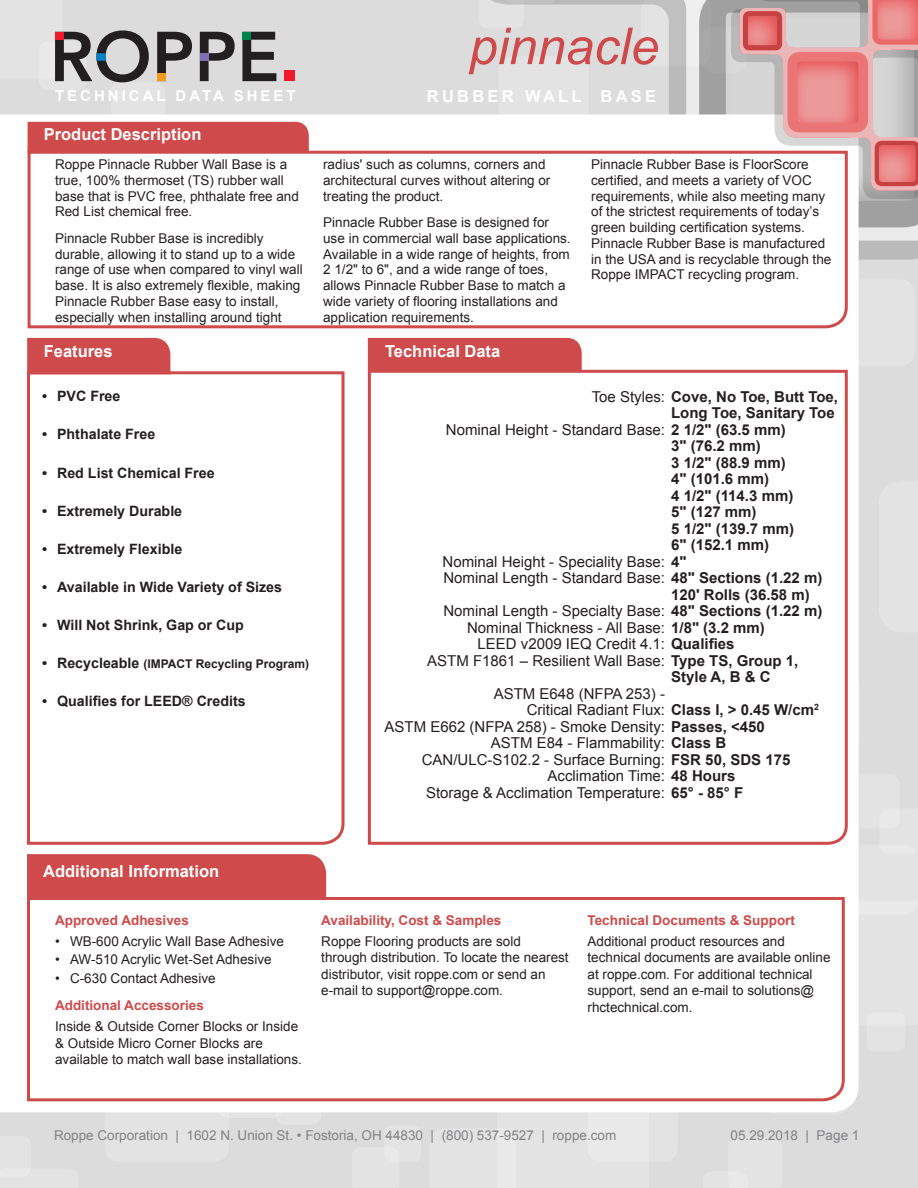
<style>
.page{position:relative;width:918px;height:1188px;background:#dddcdc}
.page>*{position:absolute;margin:0;border:0;box-sizing:border-box;transform-origin:0 0}
.t1{font:italic 51px "Arial";color:#ce4a4b}
.ROPP_SectionHeadingW{font:700 16.5px "Arial";color:#fff}
.ROPP_SectionHeadingW-2{font:700 16.5px "Arial";letter-spacing:.2em;color:#fff}
.t2{font:15px/16.5px "Arial";color:#231f20}
.t3{font:700 15px/16.5px "Arial";color:#231f20;text-align:right}
.t4{font:700 15px "Arial";letter-spacing:.2em;color:#fff}
.t5{font:700 14.25px "Arial";color:#231f20}
.ROPP_BodyText{font:13.5px/15.8px "Arial";color:#231f20}
.ROPP_Text_Subhead2{font:700 13.5px "Arial";color:#ce4a4b}
.t6{font:13.5px "Arial";color:#818285}
.t7{font:700 12px "Arial";color:#231f20}
.s1{font-size:14.25px}
.s2{font-weight:400}
.s3{font-weight:700}
</style>
<div class="page">
<div style="left:848px;top:845px;width:70px;height:69px;background:#e4e3e3;border-radius:14px"></div>
<div style="left:867px;top:1013px;width:38px;height:38px;background:#e4e3e3;border-radius:8px"></div>
<div style="left:845px;top:774px;width:55px;height:54px;background:#e4e3e3;border-radius:10px"></div>
<div style="left:587px;top:1075px;width:91px;height:87px;background:#e4e3e3;border-radius:14px"></div>
<div style="left:111px;top:82px;width:54px;height:54px;background:#e4e3e3;border-radius:10px"></div>
<div style="left:39px;top:41px;width:47px;height:49px;background:#e4e3e3;border-radius:10px"></div>
<div style="left:104px;top:1037px;width:125px;height:125px;background:#e4e3e3;border-radius:14px"></div>
<svg style="left:430px;top:1112px;width:219px;height:76px"></svg>
<div style="left:215px;top:1048px;width:70px;height:70px;background:#e4e3e3;border-radius:14px"></div>
<div style="left:276px;top:1079px;width:45px;height:46px;background:#e4e3e3;border-radius:10px"></div>
<div style="left:384px;top:1125px;width:37px;height:37px;background:#e4e3e3;border-radius:8px"></div>
<svg style="left:728px;top:1171px;width:20px;height:17px"></svg>
<svg style="left:0;top:1169px;width:31px;height:8px"></svg>
<div style="left:0;top:114px;width:859px;height:998px;background:#fff"></div>
<svg style="left:641px;top:0;width:277px;height:281px"></svg>
<div style="left:877px;top:143px;width:40px;height:40px;background:#231f20;opacity:.5"></div>
<svg style="left:157px;top:32px;width:35px;height:42px"></svg>
<div style="left:157px;top:74px;width:9px;height:7px;background:#f7981d"></div>
<svg style="left:200px;top:32px;width:35px;height:49px"></svg>
<div style="left:200px;top:53px;width:9px;height:8px;background:#7d70b3"></div>
<svg style="left:242px;top:32px;width:34px;height:49px"></svg>
<div style="left:242px;top:32px;width:9px;height:8px;background:#008348"></div>
<div style="left:284px;top:70px;width:11px;height:11px;background:#ee1b2c"></div>
<svg style="left:39px;top:30px;width:110px;height:52px"></svg>
<div style="left:26px;top:149px;width:823px;height:181px;background:#fff"></div>
<div style="left:26px;top:370px;width:320px;height:476px;background:#fff"></div>
<div style="left:28px;top:122px;width:281px;height:31px;background:#ce4a4b"></div>
<svg style="left:0;top:338px;width:170px;height:41px;background:#da7879"></svg>
<div style="left:368px;top:338px;width:214px;height:30px;background:#ce4a4b"></div>
<div style="left:366px;top:368px;width:483px;height:478px;background:#fff"></div>
<div style="left:26px;top:895px;width:820px;height:208px;background:#fff"></div>
<svg style="left:0;top:787px;width:326px;height:110px;background:#ecb9ba"></svg>
<p class="t1" style="left:469px;top:13px;width:191px">pinnacle</p>
<p class="t4" style="left:55px;top:85px;width:242px">TECHNICAL DATA SHEET</p>
<p class="ROPP_SectionHeadingW-2" style="left:427px;top:85px;width:231px">RUBBER WALL BASE</p>
<p class="ROPP_SectionHeadingW" style="left:44px;top:122px;width:159px">Product Description</p>
<p class="ROPP_BodyText" style="left:55px;top:156px;width:245px">Roppe Pinnacle Rubber Wall Base is a true, 100% thermoset (TS) rubber wall base that is PVC free, phthalate free and Red List chemical free.</p>
<p class="ROPP_BodyText" style="left:55px;top:230px;width:249px">Pinnacle Rubber Base is incredibly durable, allowing it to stand up to a wide range of use when compared to vinyl wall base. It is also extremely flexible, making Pinnacle Rubber Base easy to install, especially when installing around tight</p>
<p class="ROPP_SectionHeadingW" style="left:44px;top:340px;width:70px">Features</p>
<p class="t5" style="left:42px;top:386px;width:80px">• PVC Free</p>
<p class="t5" style="left:42px;top:424px;width:115px">• Phthalate Free</p>
<p class="t5" style="left:42px;top:462px;width:174px">• Red List Chemical Free</p>
<p class="t5" style="left:42px;top:501px;width:142px">• Extremely Durable</p>
<p class="t5" style="left:42px;top:539px;width:142px">• Extremely Flexible</p>
<p class="t5" style="left:42px;top:577px;width:242px">• Available in Wide Variety of Sizes</p>
<p class="t5" style="left:42px;top:615px;width:203px">• Will Not Shrink, Gap or Cup</p>
<p class="t7" style="left:42px;top:655px;width:269px"><span class="s1">• Recycleable</span> (IMPACT Recycling Program)</p>
<p class="t5" style="left:42px;top:691px;width:205px">• Qualifies for LEED® Credits</p>
<p class="ROPP_BodyText" style="left:323px;top:156px;width:229px">radius' such as columns, corners and architectural curves without altering or treating the product.</p>
<p class="ROPP_BodyText" style="left:323px;top:215px;width:249px">Pinnacle Rubber Base is designed for use in commercial wall base applications.<br>Available in a wide range of heights, from 2 1/2" to 6", and a wide range of toes, allows Pinnacle Rubber Base to match a wide variety of flooring installations and application requirements.</p>
<p class="ROPP_SectionHeadingW" style="left:385px;top:340px;width:117px">Technical Data</p>
<p class="ROPP_BodyText" style="left:591px;top:156px;width:242px">Pinnacle Rubber Base is FloorScore certified, and meets a variety of VOC requirements, while also meeting many of the strictest requirements of today’s green building certification systems.<br>Pinnacle Rubber Base is manufactured in the USA and is recyclable through the Roppe IMPACT recycling program.</p>
<p class="t3" style="left:592px;top:389px;width:248px"><span class="s2">Toe Styles:</span> Cove, No Toe, Butt Toe,<br>Long Toe, Sanitary Toe</p>
<p class="t2" style="left:446px;top:421px;width:341px">Nominal Height - Standard Base: <span class="s3">2 1/2" (63.5 mm)</span></p>
<p class="t3" style="left:671px;top:438px;width:91px">3" (76.2 mm)</p>
<p class="t3" style="left:671px;top:455px;width:116px">3 1/2" (88.9 mm)</p>
<p class="t3" style="left:671px;top:471px;width:99px">4" (101.6 mm)</p>
<p class="t3" style="left:671px;top:488px;width:124px">4 1/2" (114.3 mm)</p>
<p class="t3" style="left:671px;top:504px;width:87px">5" (127 mm)</p>
<p class="t3" style="left:671px;top:521px;width:124px">5 1/2" (139.7 mm)</p>
<p class="t3" style="left:671px;top:537px;width:99px">6" (152.1 mm)</p>
<p class="t2" style="left:443px;top:553px;width:246px">Nominal Height - Speciality Base: <span class="s3">4"</span></p>
<p class="t2" style="left:443px;top:570px;width:381px">Nominal Length - Standard Base: <span class="s3">48" Sections (1.22 m)</span></p>
<p class="t3" style="left:671px;top:587px;width:140px">120' Rolls (36.58 m)</p>
<p class="t2" style="left:443px;top:603px;width:381px">Nominal Length - Specialty Base: <span class="s3">48" Sections (1.22 m)</span></p>
<p class="t2" style="left:467px;top:619px;width:299px">Nominal Thickness - All Base: <span class="s3">1/8" (3.2 mm)</span></p>
<p class="t2" style="left:478px;top:636px;width:258px">LEED v2009 IEQ Credit 4.1: <span class="s3">Qualifies</span></p>
<p class="t2" style="left:671px;top:652px;width:129px;text-indent:-244px">ASTM F1861 – Resilient Wall Base: <span class="s3">Type TS, Group 1,<br>Style A, B &amp; C</span></p>
<p class="t2" style="left:527px;top:685px;width:294px;text-indent:-33px">ASTM E648 (NFPA 253) -<br>Critical Radiant Flux: <span class="s3">Class I, &gt; 0.45 W/cm</span><sup>2</sup></p>
<p class="t2" style="left:385px;top:718px;width:382px">ASTM E662 (NFPA 258) - Smoke Density: <span class="s3">Passes, &lt;450</span></p>
<p class="t2" style="left:491px;top:735px;width:237px">ASTM E84 - Flammability: <span class="s3">Class B</span></p>
<p class="t2" style="left:422px;top:751px;width:370px">CAN/ULC-S102.2 - Surface Burning: <span class="s3">FSR 50, SDS 175</span></p>
<p class="t2" style="left:548px;top:768px;width:189px">Acclimation Time: <span class="s3">48 Hours</span></p>
<p class="t2" style="left:426px;top:784px;width:319px">Storage &amp; Acclimation Temperature: <span class="s3">65° - 85° F</span></p>
<p class="ROPP_SectionHeadingW" style="left:43px;top:859px;width:177px">Additional Information</p>
<p class="ROPP_Text_Subhead2" style="left:55px;top:911px;width:135px">Approved Adhesives</p>
<p class="ROPP_BodyText" style="left:55px;top:933px;width:231px">• WB-600 Acrylic Wall Base Adhesive</p>
<p class="ROPP_BodyText" style="left:55px;top:952px;width:218px">• AW-510 Acrylic Wet-Set Adhesive</p>
<p class="ROPP_BodyText" style="left:55px;top:970px;width:162px">• C-630 Contact Adhesive</p>
<p class="ROPP_Text_Subhead2" style="left:55px;top:996px;width:150px">Additional Accessories</p>
<p class="ROPP_BodyText" style="left:55px;top:1018px;width:248px;line-height:16.5px">Inside &amp; Outside Corner Blocks or Inside &amp; Outside Micro Corner Blocks are available to match wall base installations.</p>
<p class="ROPP_Text_Subhead2" style="left:321px;top:911px;width:182px">Availability, Cost &amp; Samples</p>
<p class="ROPP_BodyText" style="left:321px;top:933px;width:249px;line-height:16.5px">Roppe Flooring products are sold through distribution. To locate the nearest distributor, visit roppe.com or send an e-mail to support@roppe.com.</p>
<p class="ROPP_Text_Subhead2" style="left:588px;top:911px;width:209px">Technical Documents &amp; Support</p>
<p class="ROPP_BodyText" style="left:588px;top:933px;width:245px;line-height:16.5px">Additional product resources and technical documents are available online at roppe.com. For additional technical support, send an e-mail to solutions@ rhctechnical.com.</p>
<p class="t6" style="left:54px;top:1126px;width:564px">Roppe Corporation | 1602 N. Union St. • Fostoria, OH 44830 | (800) 537-9527 | roppe.com</p>
<p class="t6" style="left:731px;top:1126px;width:130px">05.29.2018 | Page 1</p>
</div>
